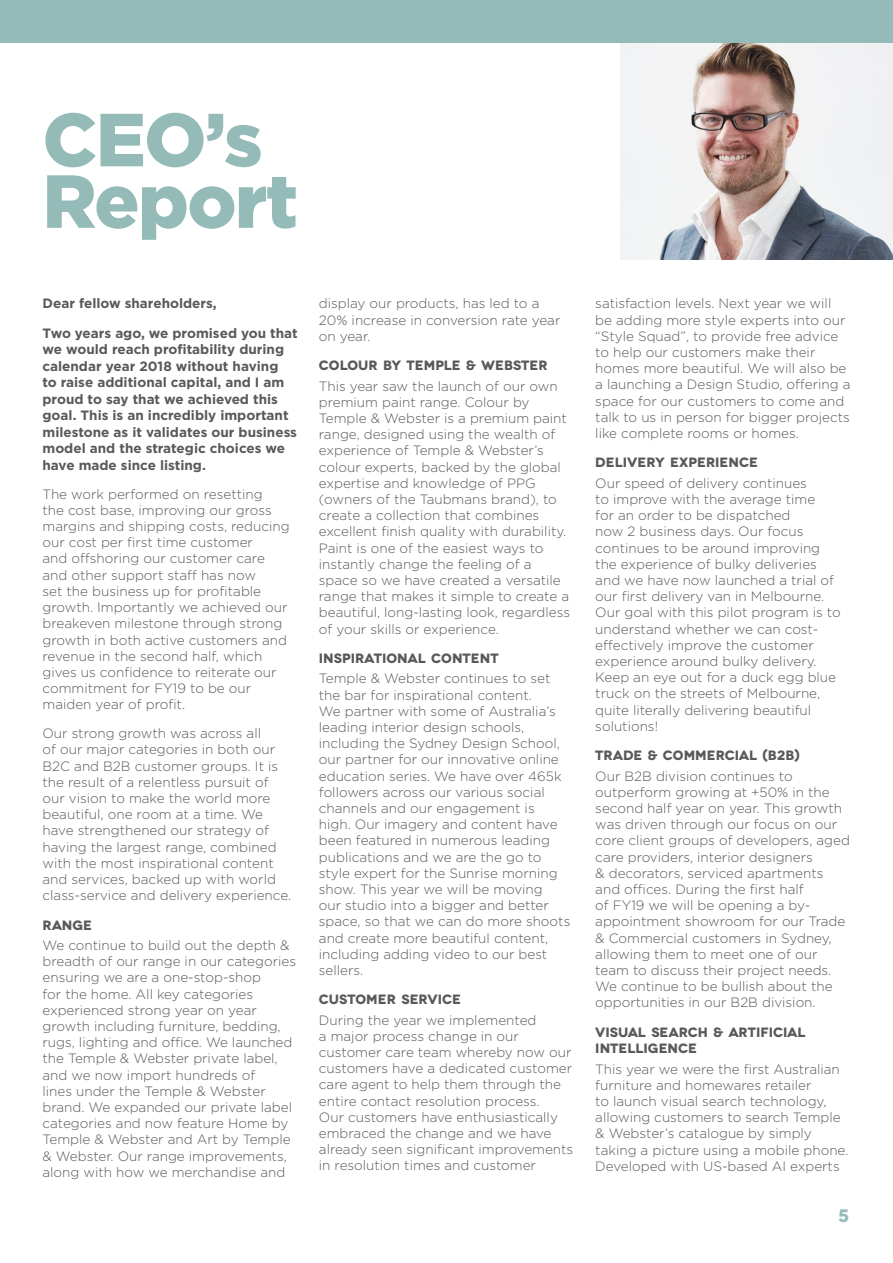
<style>
.page{position:relative;width:893px;height:1263px;background:#fff}
.page>*{position:absolute;margin:0;border:0;box-sizing:border-box;transform-origin:0 0}
.t1{font:900 75px/61.5px "Gotham";letter-spacing:-.02em;color:#94bbb8}
.t2{font:700 18px "Novecentowide";color:#94bbb8}
.t3{font:300 13.5px/16.2px "Gotham";color:#57595b}
.t4{font:700 13.5px/16.5px "Gotham";color:#57595b}
.t5{font:700 13.5px/16.5px "Novecentowide";color:#57595b}
</style>
<div class="page">
<img style="left:621px;top:43px;width:272px;height:216px">
<hr style="left:0;top:43px;width:1px;height:216px;background:#000">
<div style="left:0;top:0;width:893px;height:43px;background:#94bbb8"></div>
<h1 class="t1" style="left:43px;top:108px;width:257px">CEO’s<br>Report</h1>
<p class="t4" style="left:43px;top:289px;width:257px;line-height:29.2px">Dear fellow shareholders,<br>Two years ago, we promised you that</p>
<p class="t4" style="left:43px;top:341px;width:256px">we would reach profitability during calendar year 2018 without having<br>to raise additional capital, and I am proud to say that we achieved this goal. This is an incredibly important milestone as it validates our business model and the strategic choices we have made since listing.</p>
<p class="t3" style="left:43px;top:485px;width:249px">The work performed on resetting<br>the cost base, improving our gross margins and shipping costs, reducing our cost per first time customer<br>and offshoring our customer care and other support staff has now<br>set the business up for profitable growth. Importantly we achieved our breakeven milestone through strong growth in both active customers and revenue in the second half, which gives us confidence to reiterate our commitment for FY19 to be our maiden year of profit.</p>
<p class="t3" style="left:43px;top:725px;width:250px">Our strong growth was across all<br>of our major categories in both our B2C and B2B customer groups. It is the result of a relentless pursuit of our vision to make the world more beautiful, one room at a time. We have strengthened our strategy of having the largest range, combined with the most inspirational content and services, backed up with world class-service and delivery experience.</p>
<p class="t5" style="left:43px;top:917px;width:51px">RANGE</p>
<p class="t3" style="left:43px;top:937px;width:255px">We continue to build out the depth &amp; breadth of our range in our categories ensuring we are a one-stop-shop<br>for the home. All key categories experienced strong year on year growth including furniture, bedding, rugs, lighting and office. We launched the Temple &amp; Webster private label, and we now import hundreds of<br>lines under the Temple &amp; Webster brand. We expanded our private label categories and now feature Home by Temple &amp; Webster and Art by Temple &amp; Webster. Our range improvements, along with how we merchandise and</p>
<p class="t3" style="left:319px;top:295px;width:243px">display our products, has led to a<br>20% increase in conversion rate year on year.</p>
<p class="t5" style="left:319px;top:357px;width:230px">COLOUR BY TEMPLE &amp; WEBSTER</p>
<p class="t3" style="left:319px;top:377px;width:253px">This year saw the launch of our own premium paint range. Colour by Temple &amp; Webster is a premium paint range, designed using the wealth of experience of Temple &amp; Webster’s colour experts, backed by the global expertise and knowledge of PPG (owners of the Taubmans brand), to create a collection that combines excellent finish quality with durability.<br>Paint is one of the easiest ways to instantly change the feeling of a space so we have created a versatile range that makes it simple to create a beautiful, long-lasting look, regardless of your skills or experience.</p>
<p class="t5" style="left:319px;top:650px;width:181px">INSPIRATIONAL CONTENT</p>
<p class="t3" style="left:319px;top:670px;width:253px">Temple &amp; Webster continues to set the bar for inspirational content.<br>We partner with some of Australia’s leading interior design schools, including the Sydney Design School, our partner for our innovative online education series. We have over 465k followers across our various social channels and our engagement is<br>high. Our imagery and content have been featured in numerous leading publications and we are the go to style expert for the Sunrise morning show. This year we will be moving<br>our studio into a bigger and better space, so that we can do more shoots and create more beautiful content, including adding video to our best sellers.</p>
<p class="t5" style="left:319px;top:991px;width:144px">CUSTOMER SERVICE</p>
<p class="t3" style="left:319px;top:1011px;width:256px">During the year we implemented<br>a major process change in our customer care team whereby now our customers have a dedicated customer care agent to help them through the entire contact resolution process.<br>Our customers have enthusiastically embraced the change and we have already seen significant improvements in resolution times and customer</p>
<p class="t3" style="left:595px;top:295px;width:257px">satisfaction levels. Next year we will be adding more style experts into our “Style Squad”, to provide free advice to help our customers make their homes more beautiful. We will also be a launching a Design Studio, offering a space for our customers to come and talk to us in person for bigger projects like complete rooms or homes.</p>
<p class="t5" style="left:595px;top:454px;width:164px">DELIVERY EXPERIENCE</p>
<p class="t3" style="left:595px;top:474px;width:247px">Our speed of delivery continues<br>to improve with the average time<br>for an order to be dispatched<br>now 2 business days. Our focus continues to be around improving the experience of bulky deliveries and we have now launched a trial of our first delivery van in Melbourne.<br>Our goal with this pilot program is to understand whether we can cost&shy;effectively improve the customer experience around bulky delivery.<br>Keep an eye out for a duck egg blue truck on the streets of Melbourne, quite literally delivering beautiful solutions!</p>
<p class="t5" style="left:595px;top:747px;width:206px">TRADE &amp; COMMERCIAL (B2B)</p>
<p class="t3" style="left:595px;top:767px;width:256px">Our B2B division continues to outperform growing at +50% in the second half year on year. This growth was driven through our focus on our core client groups of developers, aged care providers, interior designers<br>&amp; decorators, serviced apartments and offices. During the first half<br>of FY19 we will be opening a by&shy;appointment showroom for our Trade &amp; Commercial customers in Sydney, allowing them to meet one of our team to discuss their project needs.<br>We continue to be bullish about the opportunities in our B2B division.</p>
<p class="t5" style="left:595px;top:1024px;width:212px">VISUAL SEARCH &amp; ARTIFICIAL<br>INTELLIGENCE</p>
<p class="t3" style="left:595px;top:1060px;width:255px">This year we were the first Australian furniture and homewares retailer<br>to launch visual search technology, allowing customers to search Temple &amp; Webster’s catalogue by simply taking a picture using a mobile phone.<br>Developed with US-based AI experts</p>
<h2 class="t2" style="left:838px;top:1205px;width:13px">5</h2>
</div>
